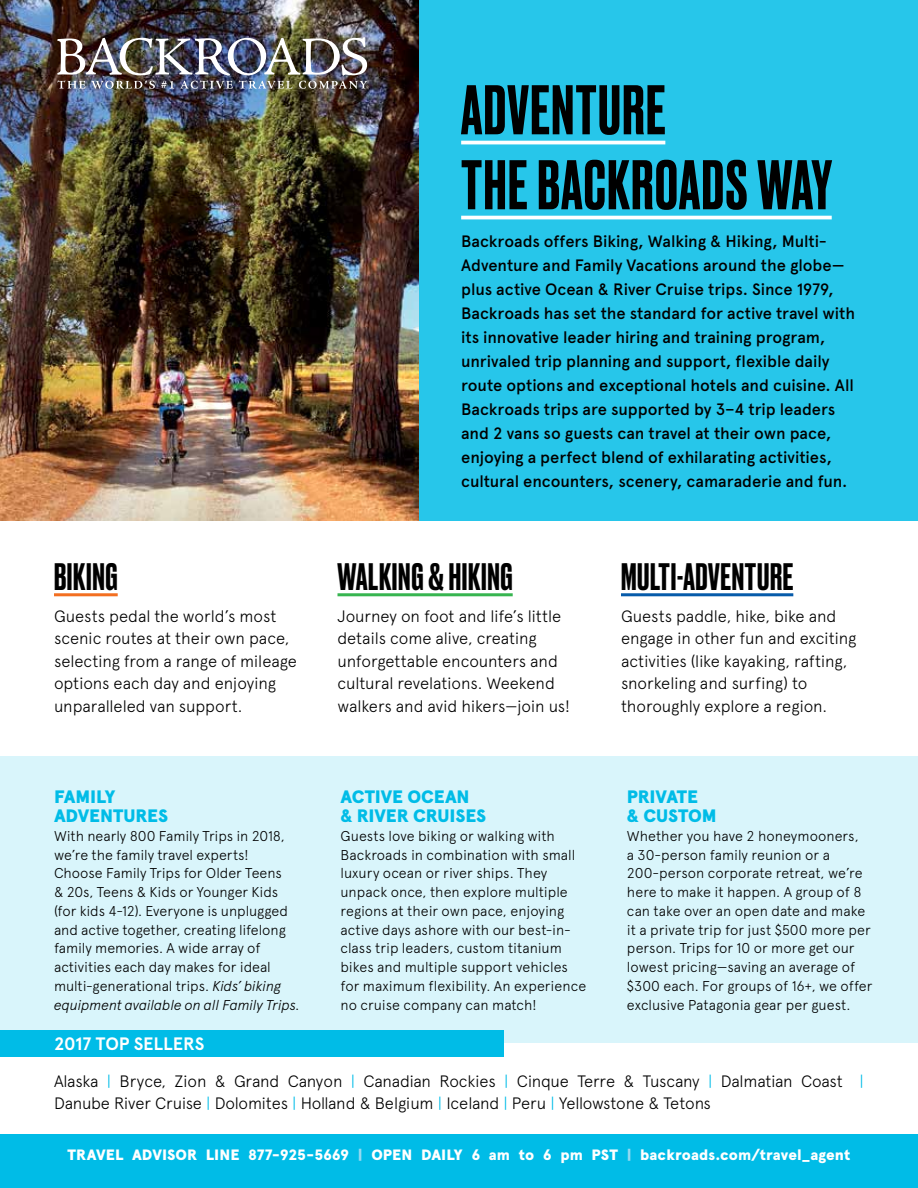
<style>
.page{position:relative;width:918px;height:1188px;background:#fff}
.page>*{position:absolute;margin:0;border:0;box-sizing:border-box;transform-origin:0 0}
.t1{font:500 66px/75px "Druk";letter-spacing:.025em;color:#000}
.t2{font:500 36px "Druk";letter-spacing:.02em;color:#000}
.t3{font:900 18px/18.8px "Apercu Pro";letter-spacing:-.005em;color:#00bce7}
.t4{font:700 18px "Apercu Pro";letter-spacing:-.01em;color:#fff}
.t5{font:300 16.5px/22.5px "Apercu Pro";letter-spacing:-.01em;color:#000}
.t6{font:500 16.5px/24px "Apercu Pro";letter-spacing:-.005em;color:#000}
.t7{font:900 15px "Apercu Pro";letter-spacing:.005em;color:#fff}
.t8{font:300 14.25px/18.8px "Apercu Pro";color:#000}
.s1{font-style:italic}
.s2{color:#00bce7}
.s3{color:#97daf1}
</style>
<div class="page">
<div style="left:0;top:757px;width:918px;height:286px;background:#d9f5fb"></div>
<div style="left:0;top:1134px;width:918px;height:54px;background:#00bce7"></div>
<div style="left:407px;top:0;width:511px;height:521px;background:#27c6ea"></div>
<hr style="left:461px;top:141px;width:204px;height:3px;background:#fff">
<hr style="left:461px;top:216px;width:371px;height:3px;background:#fff">
<hr style="left:54px;top:593px;width:64px;height:3px;background:#f36f21">
<hr style="left:338px;top:593px;width:175px;height:3px;background:#37b550">
<hr style="left:621px;top:593px;width:172px;height:3px;background:#065baa">
<div style="left:0;top:1030px;width:504px;height:27px;background:#00bce7"></div>
<img style="left:0;top:0;width:418px;height:521px">
<img style="left:57px;top:37px;width:312px;height:52px">
<h2 class="t2" style="left:54px;top:552px;width:65px">BIKING</h2>
<p class="t5" style="left:54px;top:603px;width:245px">Guests pedal the world’s most scenic routes at their own pace, selecting from a range of mileage options each day and enjoying unparalleled van support.</p>
<p class="t3" style="left:54px;top:787px;width:116px">FAMILY<br>ADVENTURES</p>
<p class="t8" style="left:54px;top:825px;width:247px">With nearly 800 Family Trips in 2018, we’re the family travel experts!<br>Choose Family Trips for Older Teens<br>&amp; 20s, Teens &amp; Kids or Younger Kids (for kids 4-12). Everyone is unplugged and active together, creating lifelong family memories. A wide array of activities each day makes for ideal multi-generational trips. <span class="s1">Kids’ biking equipment available on all Family Trips.</span></p>
<h1 class="t1" style="left:461px;top:69px;width:372px">ADVENTURE<br>THE BACKROADS WAY</h1>
<p class="t6" style="left:461px;top:228px;width:396px">Backroads offers Biking, Walking &amp; Hiking, Multi-Adventure and Family Vacations around the globe— plus active Ocean &amp; River Cruise trips. Since 1979, Backroads has set the standard for active travel with its innovative leader hiring and training program, unrivaled trip planning and support, flexible daily route options and exceptional hotels and cuisine. All Backroads trips are supported by 3–4 trip leaders and 2 vans so guests can travel at their own pace, enjoying a perfect blend of exhilarating activities, cultural encounters, scenery, camaraderie and fun.</p>
<h2 class="t2" style="left:338px;top:552px;width:177px">WALKING &amp; HIKING</h2>
<p class="t5" style="left:338px;top:603px;width:234px">Journey on foot and life’s little details come alive, creating unforgettable encounters and cultural revelations. Weekend walkers and avid hikers—join us!</p>
<p class="t3" style="left:340px;top:787px;width:147px">ACTIVE OCEAN<br>&amp; RIVER CRUISES</p>
<p class="t8" style="left:341px;top:825px;width:247px">Guests love biking or walking with Backroads in combination with small luxury ocean or river ships. They unpack once, then explore multiple regions at their own pace, enjoying active days ashore with our best-in&shy;class trip leaders, custom titanium bikes and multiple support vehicles for maximum flexibility. An experience no cruise company can match!</p>
<h2 class="t2" style="left:621px;top:552px;width:174px">MULTI-ADVENTURE</h2>
<p class="t5" style="left:621px;top:603px;width:237px">Guests paddle, hike, bike and engage in other fun and exciting activities (like kayaking, rafting, snorkeling and surfing) to thoroughly explore a region.</p>
<p class="t3" style="left:627px;top:787px;width:91px">PRIVATE<br>&amp; CUSTOM</p>
<p class="t8" style="left:627px;top:825px;width:247px">Whether you have 2 honeymooners,<br>a 30-person family reunion or a 200-person corporate retreat, we’re here to make it happen. A group of 8 can take over an open date and make it a private trip for just $500 more per person. Trips for 10 or more get our lowest pricing—saving an average of $300 each. For groups of 16+, we offer exclusive Patagonia gear per guest.</p>
<p class="t4" style="left:54px;top:1030px;width:152px">2017 TOP SELLERS</p>
<p class="t5" style="left:54px;top:1068px;width:811px">Alaska <span class="s2">|</span> Bryce, Zion &amp; Grand Canyon <span class="s2">|</span> Canadian Rockies <span class="s2">|</span> Cinque Terre &amp; Tuscany <span class="s2">|</span> Dalmatian Coast <span class="s2">|<br></span>Danube River Cruise <span class="s2">|</span> Dolomites <span class="s2">|</span> Holland &amp; Belgium <span class="s2">|</span> Iceland <span class="s2">|</span> Peru <span class="s2">|</span> Yellowstone &amp; Tetons</p>
<p class="t7" style="left:68px;top:1143px;width:785px">TRAVEL ADVISOR LINE 877-925-5669 <span class="s3">|</span> OPEN DAILY 6 am to 6 pm PST <span class="s3">|</span> backroads.com/travel_agent</p>
</div>
